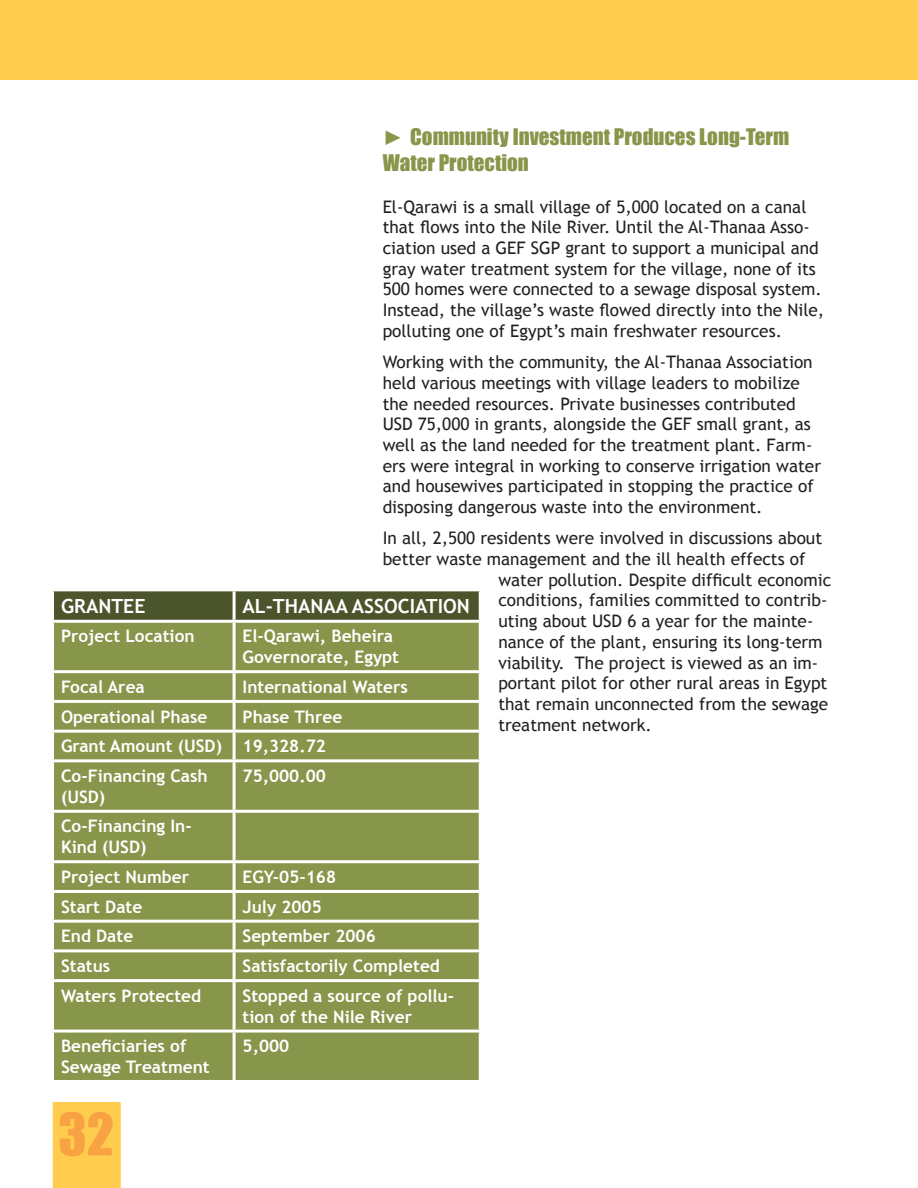
<style>
.page{position:relative;width:918px;height:1188px;background:#fff}
.page>*{position:absolute;margin:0;border:0;box-sizing:border-box;transform-origin:0 0}
.t1{font:54px "Impact";color:#f9a244}
.t2{font:21px/25.2px "Impact";color:#88964b}
.t3{font:700 19.5px "Trebuchet MS";color:#fff}
.t4{font:17.25px/20.7px "Trebuchet MS";color:#231f20}
.t5{font:700 17.25px/20.7px "Trebuchet MS";color:#fff}
</style>
<div class="page">
<div style="left:0;top:0;width:918px;height:79px;background:#ffcc4e"></div>
<div style="left:53px;top:1102px;width:68px;height:86px;background:#ffcc4e"></div>
<svg style="left:54px;top:591px;width:425px;height:29px;background:#50572f"></svg>
<div style="left:54px;top:623px;width:425px;height:457px;background:#88964b"></div>
<hr style="left:233px;top:591px;width:3px;height:29px;background:#fff">
<hr style="left:233px;top:623px;width:3px;height:47px;background:#fff">
<hr style="left:51px;top:670px;width:183px;height:3px;background:#fff">
<hr style="left:234px;top:670px;width:248px;height:3px;background:#fff">
<hr style="left:233px;top:673px;width:3px;height:27px;background:#fff">
<hr style="left:51px;top:700px;width:183px;height:3px;background:#fff">
<hr style="left:234px;top:700px;width:248px;height:3px;background:#fff">
<hr style="left:233px;top:703px;width:3px;height:27px;background:#fff">
<hr style="left:51px;top:730px;width:183px;height:3px;background:#fff">
<hr style="left:234px;top:730px;width:248px;height:3px;background:#fff">
<hr style="left:233px;top:733px;width:3px;height:26px;background:#fff">
<hr style="left:51px;top:759px;width:183px;height:3px;background:#fff">
<hr style="left:234px;top:759px;width:248px;height:3px;background:#fff">
<hr style="left:233px;top:762px;width:3px;height:48px;background:#fff">
<hr style="left:51px;top:810px;width:183px;height:3px;background:#fff">
<hr style="left:234px;top:810px;width:248px;height:3px;background:#fff">
<hr style="left:233px;top:813px;width:3px;height:47px;background:#fff">
<hr style="left:51px;top:860px;width:183px;height:3px;background:#fff">
<hr style="left:234px;top:860px;width:248px;height:3px;background:#fff">
<hr style="left:233px;top:863px;width:3px;height:27px;background:#fff">
<hr style="left:51px;top:890px;width:183px;height:3px;background:#fff">
<hr style="left:234px;top:890px;width:248px;height:3px;background:#fff">
<hr style="left:233px;top:893px;width:3px;height:27px;background:#fff">
<hr style="left:51px;top:920px;width:183px;height:3px;background:#fff">
<hr style="left:234px;top:920px;width:248px;height:3px;background:#fff">
<hr style="left:233px;top:923px;width:3px;height:26px;background:#fff">
<hr style="left:51px;top:949px;width:183px;height:3px;background:#fff">
<hr style="left:234px;top:949px;width:248px;height:3px;background:#fff">
<hr style="left:233px;top:952px;width:3px;height:27px;background:#fff">
<hr style="left:51px;top:979px;width:183px;height:3px;background:#fff">
<hr style="left:234px;top:979px;width:248px;height:3px;background:#fff">
<hr style="left:233px;top:982px;width:3px;height:48px;background:#fff">
<hr style="left:51px;top:1030px;width:183px;height:3px;background:#fff">
<hr style="left:234px;top:1030px;width:248px;height:3px;background:#fff">
<hr style="left:233px;top:1033px;width:3px;height:47px;background:#fff">
<p class="t2" style="left:383px;top:124px;width:408px">► Community Investment Produces Long-Term<br>Water Protection</p>
<p class="t4" style="left:383px;top:196px;width:443px">El-Qarawi is a small village of 5,000 located on a canal that flows into the Nile River. Until the Al-Thanaa Asso&shy;ciation used a GEF SGP grant to support a municipal and gray water treatment system for the village, none of its 500 homes were connected to a sewage disposal system.<br>Instead, the village’s waste flowed directly into the Nile, polluting one of Egypt’s main freshwater resources.</p>
<p class="t4" style="left:383px;top:352px;width:440px">Working with the community, the Al-Thanaa Association held various meetings with village leaders to mobilize the needed resources. Private businesses contributed USD 75,000 in grants, alongside the GEF small grant, as well as the land needed for the treatment plant. Farm&shy;ers were integral in working to conserve irrigation water and housewives participated in stopping the practice of disposing dangerous waste into the environment.</p>
<p class="t4" style="left:383px;top:528px;width:441px">In all, 2,500 residents were involved in discussions about</p>
<p class="t4" style="left:383px;top:549px;width:424px">better waste management and the ill health effects of</p>
<p class="t4" style="left:498px;top:570px;width:334px">water pollution. Despite difficult economic</p>
<p class="t4" style="left:498px;top:590px;width:331px">conditions, families committed to contrib-</p>
<p class="t4" style="left:498px;top:611px;width:317px">uting about USD 6 a year for the mainte-</p>
<p class="t4" style="left:498px;top:632px;width:326px">nance of the plant, ensuring its long-term</p>
<p class="t4" style="left:498px;top:652px;width:321px">viability. The project is viewed as an im-</p>
<p class="t4" style="left:498px;top:673px;width:331px">portant pilot for other rural areas in Egypt</p>
<p class="t4" style="left:498px;top:694px;width:331px">that remain unconnected from the sewage</p>
<p class="t4" style="left:498px;top:714px;width:155px">treatment network.</p>
<p class="t3" style="left:61px;top:594px;width:26px">Grantee</p>
<p class="t3" style="left:243px;top:594px;width:56px">Al-Thanaa</p>
<p class="t3" style="left:352px;top:594px;width:24px">Association</p>
<p class="t5" style="left:61px;top:626px;width:135px">Project Location</p>
<p class="t5" style="left:243px;top:626px;width:158px">El-Qarawi, Beheira<br>Governorate, Egypt</p>
<p class="t5" style="left:61px;top:676px;width:85px">Focal Area</p>
<p class="t5" style="left:243px;top:676px;width:167px">International Waters</p>
<p class="t5" style="left:61px;top:706px;width:148px">Operational Phase</p>
<p class="t5" style="left:61px;top:702px;width:283px;line-height:29.7px;text-indent:182px">Phase Three<br>Grant Amount (USD) 19,328.72<br>Co-Financing Cash</p>
<p class="t5" style="left:61px;top:786px;width:46px">(USD)</p>
<p class="t5" style="left:243px;top:766px;width:85px">75,000.00</p>
<p class="t5" style="left:61px;top:816px;width:132px">Co-Financing In-<br>Kind (USD)</p>
<p class="t5" style="left:61px;top:866px;width:130px">Project Number</p>
<p class="t5" style="left:243px;top:866px;width:95px">EGY-05-168</p>
<p class="t5" style="left:61px;top:896px;width:83px">Start Date</p>
<p class="t5" style="left:243px;top:896px;width:81px">July 2005</p>
<p class="t5" style="left:61px;top:926px;width:74px">End Date</p>
<p class="t5" style="left:243px;top:926px;width:135px">September 2006</p>
<p class="t5" style="left:61px;top:956px;width:51px">Status</p>
<p class="t5" style="left:243px;top:956px;width:199px">Satisfactorily Completed</p>
<p class="t5" style="left:61px;top:985px;width:142px">Waters Protected</p>
<p class="t5" style="left:243px;top:985px;width:213px">Stopped a source of pollu&shy;tion of the Nile River</p>
<p class="t5" style="left:61px;top:1036px;width:150px">Beneficiaries of<br>Sewage Treatment</p>
<p class="t5" style="left:243px;top:1036px;width:48px">5,000</p>
<h1 class="t1" style="left:58px;top:1092px;width:57px">32</h1>
</div>
